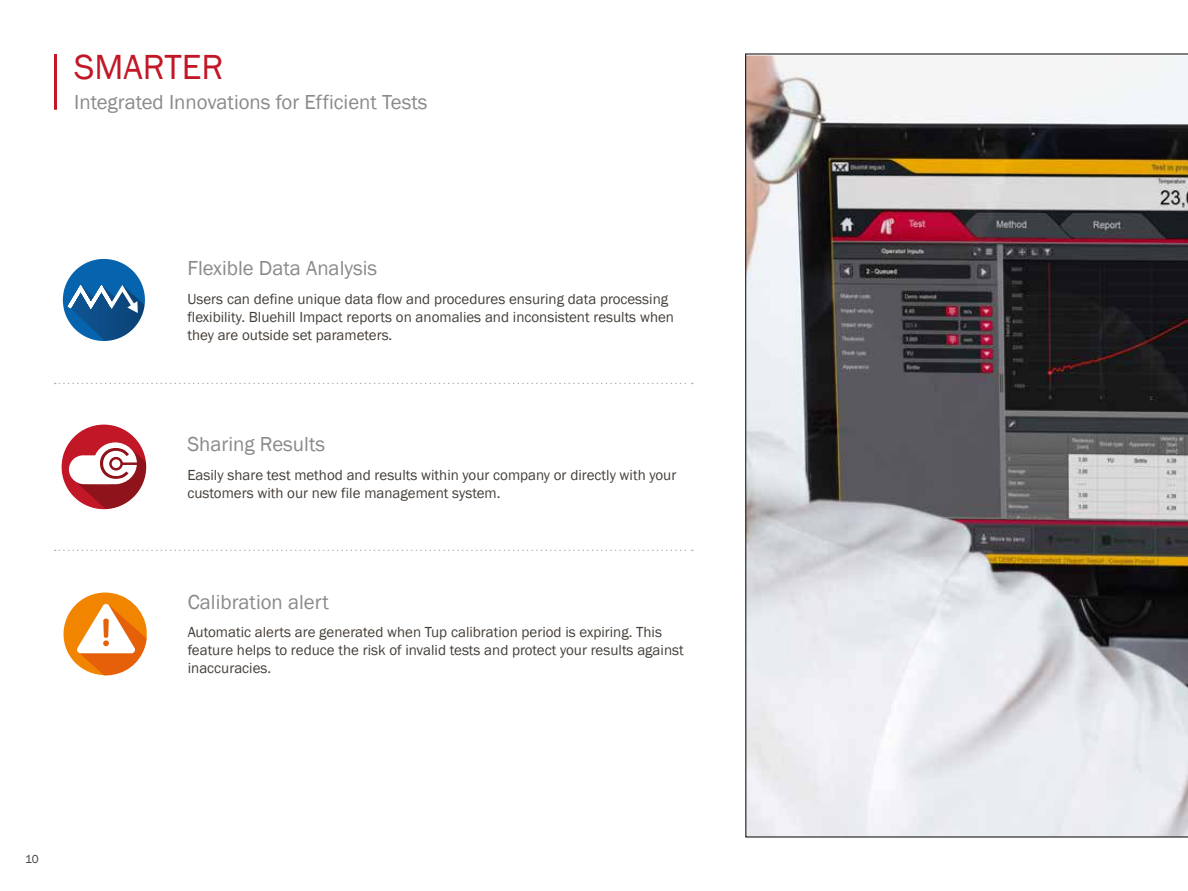
<style>
.page{position:relative;width:1188px;height:891px;background:#fff}
.page>*{position:absolute;margin:0;border:0;box-sizing:border-box;transform-origin:0 0}
.t1{font:35.85px "Franklin Gothic";color:#c11726}
.t2{font:20.85px "Franklin Gothic";color:#8a8a8d}
.t3{font:15px/18px "Franklin Gothic";color:#453e38}
.t4{font:11.85px "Franklin Gothic";color:#453e38}
</style>
<div class="page">
<hr style="left:54px;top:54px;width:3px;height:56px;background:#c11726">
<svg style="left:55px;top:383px;width:638px;height:1px"></svg>
<svg style="left:55px;top:550px;width:638px;height:1px"></svg>
<svg style="left:745px;top:54px;width:443px;height:783px;background:#9b9799"></svg>
<svg style="left:62px;top:258px;width:83px;height:83px"></svg>
<div style="left:61px;top:424px;width:86px;height:86px;background:#c11726;border-radius:50%"></div>
<svg style="left:94px;top:442px;width:43px;height:42px"></svg>
<svg style="left:69px;top:448px;width:76px;height:60px"></svg>
<div style="left:60px;top:423px;width:88px;height:88px;border:2px solid #fff;border-radius:50%"></div>
<svg style="left:64px;top:593px;width:83px;height:83px"></svg>
<h1 class="t1" style="left:74px;top:45px;width:151px">SMARTER</h1>
<h2 class="t2" style="left:74px;top:89px;width:355px">Integrated Innovations for Efficient Tests</h2>
<h2 class="t2" style="left:187px;top:255px;width:191px">Flexible Data Analysis</h2>
<p class="t3" style="left:187px;top:290px;width:488px">Users can define unique data flow and procedures ensuring data processing flexibility. Bluehill Impact reports on anomalies and inconsistent results when they are outside set parameters.</p>
<h2 class="t2" style="left:187px;top:431px;width:139px">Sharing Results</h2>
<p class="t3" style="left:187px;top:466px;width:490px">Easily share test method and results within your company or directly with your customers with our new file management system.</p>
<h2 class="t2" style="left:188px;top:589px;width:142px">Calibration alert</h2>
<p class="t3" style="left:188px;top:624px;width:497px">Automatic alerts are generated when Tup calibration period is expiring. This feature helps to reduce the risk of invalid tests and protect your results against inaccuracies.</p>
<p class="t4" style="left:25px;top:852px;width:15px">10</p>
</div>
